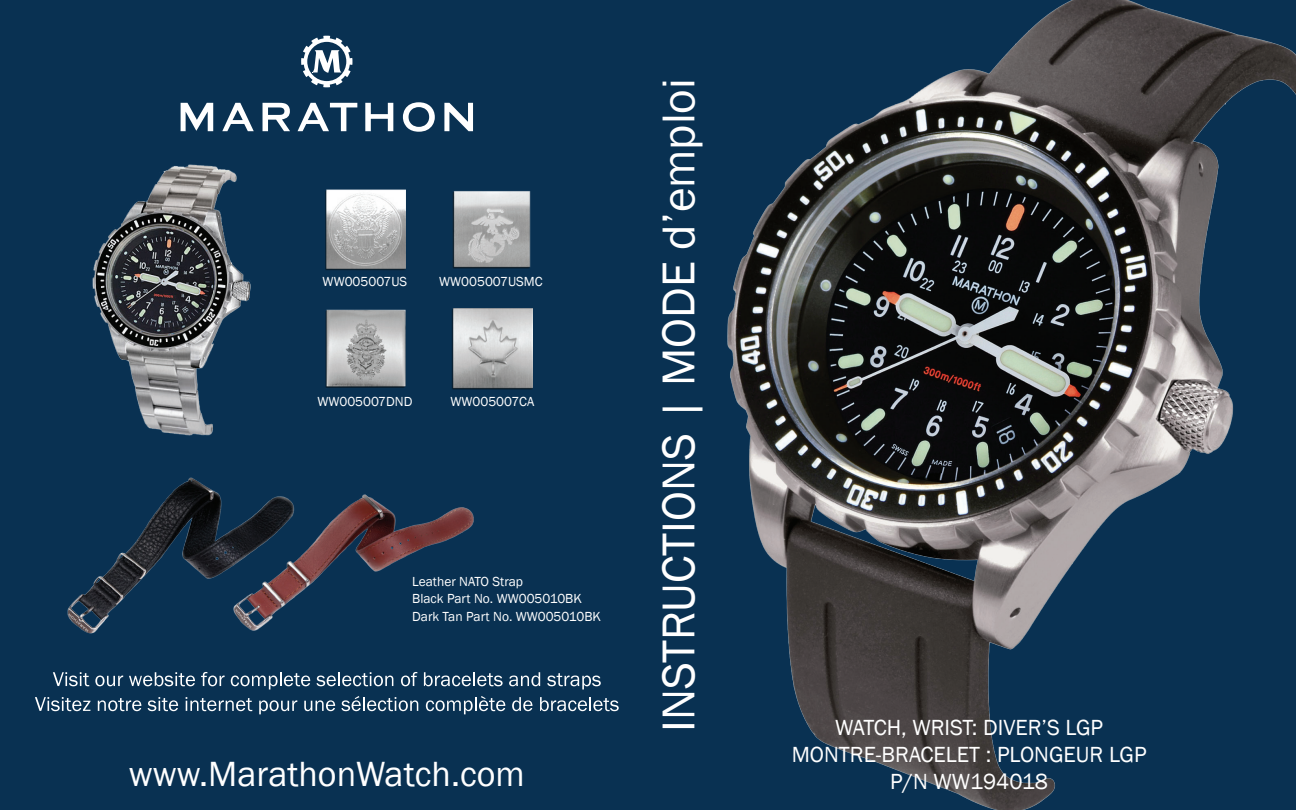
<style>
.page{position:relative;width:1296px;height:810px;background:#093152}
.page>*{position:absolute;margin:0;border:0;box-sizing:border-box;transform-origin:0 0}
.t1{font:47.25px "Franklin Gothic";color:#fff}
.t2{font:36px "Franklin Gothic";color:#fff}
.t3{font:22.5px/27px "Franklin Gothic";color:#fff;text-align:center}
.t4{font:13.5px/17.8px "Franklin Gothic";color:#fff}
</style>
<div class="page">
<svg style="left:301px;top:36px;width:52px;height:51px"></svg>
<svg style="left:181px;top:103px;width:32px;height:28px"></svg>
<svg style="left:222px;top:103px;width:32px;height:28px"></svg>
<svg style="left:263px;top:103px;width:27px;height:28px"></svg>
<svg style="left:298px;top:103px;width:59px;height:28px"></svg>
<svg style="left:365px;top:103px;width:28px;height:28px"></svg>
<svg style="left:403px;top:102px;width:32px;height:30px"></svg>
<svg style="left:444px;top:103px;width:29px;height:28px"></svg>
<img style="left:727px;top:0;width:569px;height:810px">
<img style="left:452px;top:191px;width:79px;height:78px">
<img style="left:325px;top:189px;width:80px;height:81px">
<img style="left:452px;top:309px;width:81px;height:65px">
<img style="left:325px;top:309px;width:80px;height:65px">
<img style="left:92px;top:164px;width:159px;height:210px">
<img style="left:54px;top:374px;width:114px;height:338px">
<img style="left:168px;top:374px;width:369px;height:341px">
<svg style="left:53px;top:672px;width:36px;height:14px"></svg>
<svg style="left:95px;top:676px;width:28px;height:10px"></svg>
<svg style="left:129px;top:672px;width:66px;height:14px"></svg>
<svg style="left:201px;top:672px;width:24px;height:14px"></svg>
<svg style="left:231px;top:672px;width:79px;height:17px"></svg>
<svg style="left:316px;top:672px;width:77px;height:14px"></svg>
<svg style="left:401px;top:672px;width:16px;height:14px"></svg>
<svg style="left:424px;top:672px;width:79px;height:14px"></svg>
<svg style="left:509px;top:672px;width:31px;height:14px"></svg>
<svg style="left:547px;top:673px;width:54px;height:16px"></svg>
<svg style="left:35px;top:697px;width:55px;height:14px"></svg>
<svg style="left:98px;top:698px;width:43px;height:13px"></svg>
<svg style="left:148px;top:697px;width:30px;height:14px"></svg>
<svg style="left:186px;top:697px;width:66px;height:14px"></svg>
<svg style="left:259px;top:700px;width:38px;height:14px"></svg>
<svg style="left:304px;top:700px;width:31px;height:11px"></svg>
<svg style="left:341px;top:696px;width:77px;height:15px"></svg>
<svg style="left:426px;top:696px;width:79px;height:18px"></svg>
<svg style="left:512px;top:697px;width:20px;height:14px"></svg>
<svg style="left:540px;top:697px;width:79px;height:14px"></svg>
<h1 class="t1" style="left:650px;top:732px;width:655px;rotate:-90deg">INSTRUCTIONS | MODE d’emploi</h1>
<p class="t4" style="left:323px;top:273px;width:86px">WW005007US</p>
<p class="t4" style="left:439px;top:273px;width:105px">WW005007USMC</p>
<p class="t4" style="left:317px;top:393px;width:97px">WW005007DND</p>
<p class="t4" style="left:450px;top:393px;width:85px">WW005007CA</p>
<p class="t4" style="left:412px;top:573px;width:112px">Leather NATO Strap</p>
<p class="t4" style="left:412px;top:590px;width:190px">Black Part No. WW005010BK<br>Dark Tan Part No. WW005010BK</p>
<h3 class="t3" style="left:792px;top:714px;width:356px">WATCH, WRIST: DIVER’S LGP<br>MONTRE-BRACELET : PLONGEUR LGP</h3>
<h2 class="t2" style="left:129px;top:751px;width:397px">www.MarathonWatch.com</h2>
<h3 class="t3" style="left:890px;top:768px;width:159px">P/N WW194018</h3>
</div>
